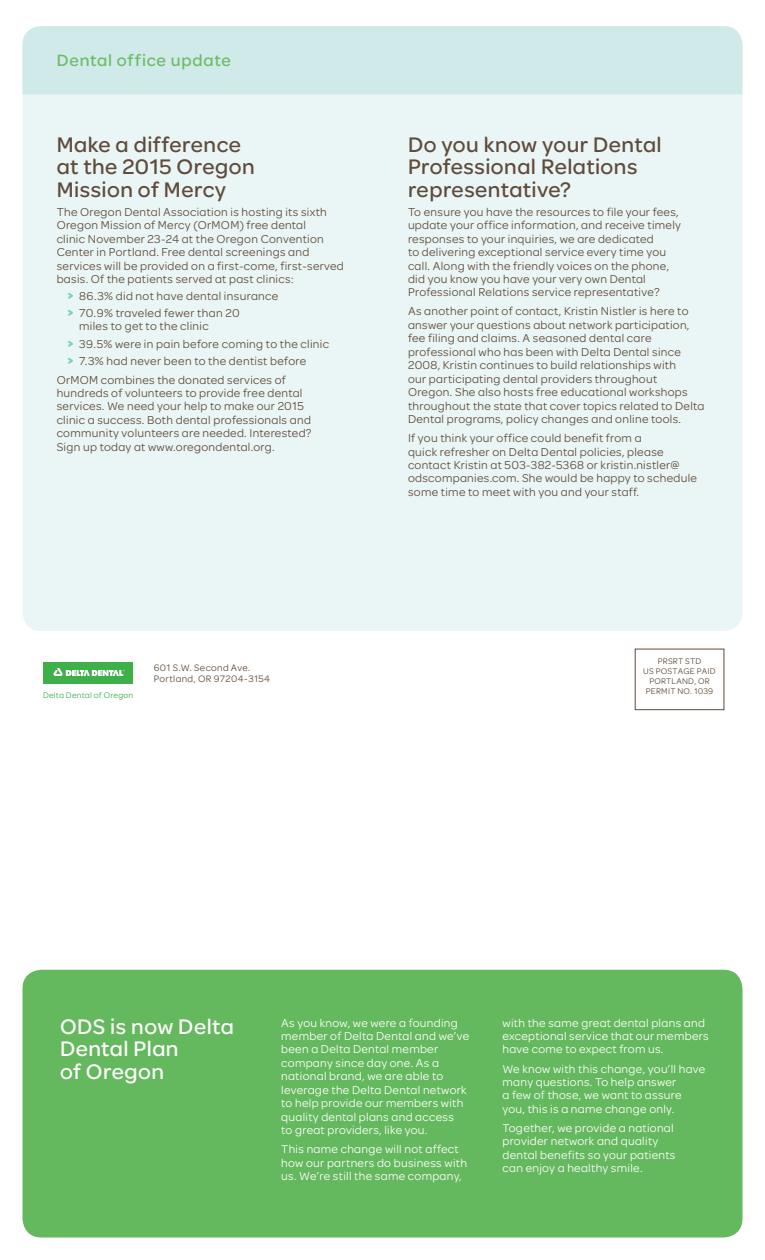
<style>
.page{position:relative;width:765px;height:1260px;background:#fff}
.page>*{position:absolute;margin:0;border:0;box-sizing:border-box;transform-origin:0 0}
.t1{font:500 22.5px/22.5px "Omnes Moda";letter-spacing:.02em;color:#604b3b}
.t2{font:500 22.5px/22.5px "Omnes Moda";letter-spacing:.02em;color:#fff}
.t3{font:500 17.5px "Omnes Moda";letter-spacing:.045em;color:#6dbc66}
.t4{font:12.25px/13.5px "Omnes Moda";letter-spacing:.025em;color:#604b3b}
.t5{font:12.25px/13.5px "Omnes Moda";letter-spacing:.025em;color:#fff}
.t6{font:10px/11.2px "Omnes Moda";letter-spacing:.04em;color:#604b3b}
.t7{font:8.75px/10px "Omnes Moda";letter-spacing:.025em;color:#604b3b;text-align:center}
.t8{font:8.62px "Omnes Moda";letter-spacing:.025em;color:#3eb049}
.s1{font-weight:700;font-size:12.5px;color:#7acbc4}
</style>
<div class="page">
<div style="left:22px;top:26px;width:721px;height:605px;background:#eaf6f5;border-radius:19px"></div>
<div style="left:23px;top:26px;width:719px;height:68px;background:#cfeae8"></div>
<div style="left:22px;top:970px;width:721px;height:268px;background:#64b85d;border-radius:19px"></div>
<div style="left:635px;top:649px;width:89px;height:61px;border:1px solid #604b3b"></div>
<div style="left:44px;top:662px;width:89px;height:22px;background:#3eb049"></div>
<svg style="left:53px;top:668px;width:72px;height:8px"></svg>
<h2 class="t3" style="left:57px;top:48px;width:176px">Dental office update</h2>
<h1 class="t1" style="left:57px;top:132px;width:200px">Make a difference at the 2015 Oregon<br>Mission of Mercy</h1>
<p class="t4" style="left:57px;top:204px;width:289px">The Oregon Dental Association is hosting its sixth Oregon Mission of Mercy (OrMOM) free dental<br>clinic November 23-24 at the Oregon Convention Center in Portland. Free dental screenings and services will be provided on a first-come, first-served basis. Of the patients served at past clinics:</p>
<p class="t4" style="left:68px;top:287px;width:212px;line-height:17px"><span class="s1">&gt;</span> 86.3% did not have dental insurance <span class="s1">&gt;</span> 70.9% traveled fewer than 20</p>
<p class="t4" style="left:68px;top:317px;width:263px;line-height:17px;text-indent:11px">miles to get to the clinic<br><span class="s1">&gt;</span> 39.5% were in pain before coming to the clinic <span class="s1">&gt;</span> 7.3% had never been to the dentist before</p>
<p class="t4" style="left:57px;top:372px;width:256px">OrMOM combines the donated services of hundreds of volunteers to provide free dental services. We need your help to make our 2015 clinic a success. Both dental professionals and community volunteers are needed. Interested?<br>Sign up today at www.oregondental.org.</p>
<p class="t8" style="left:43px;top:689px;width:92px">Delta Dental of Oregon</p>
<p class="t6" style="left:154px;top:661px;width:118px">601 S.W. Second Ave.<br>Portland, OR 97204-3154</p>
<h1 class="t1" style="left:408px;top:132px;width:255px">Do you know your Dental<br>Professional Relations representative?</h1>
<p class="t4" style="left:408px;top:204px;width:274px">To ensure you have the resources to file your fees, update your office information, and receive timely responses to your inquiries, we are dedicated<br>to delivering exceptional service every time you call. Along with the friendly voices on the phone, did you know you have your very own Dental Professional Relations service representative?</p>
<p class="t4" style="left:408px;top:304px;width:298px">As another point of contact, Kristin Nistler is here to answer your questions about network participation, fee filing and claims. A seasoned dental care professional who has been with Delta Dental since 2008, Kristin continues to build relationships with<br>our participating dental providers throughout Oregon. She also hosts free educational workshops throughout the state that cover topics related to Delta Dental programs, policy changes and online tools.</p>
<p class="t4" style="left:408px;top:431px;width:290px">If you think your office could benefit from a<br>quick refresher on Delta Dental policies, please contact Kristin at 503-382-5368 or kristin.nistler@ odscompanies.com. She would be happy to schedule some time to meet with you and your staff.</p>
<p class="t7" style="left:643px;top:655px;width:74px">PRSRT STD<br>US POSTAGE PAID<br>PORTLAND, OR<br>PERMIT NO. 1039</p>
<h1 class="t2" style="left:60px;top:1014px;width:175px">ODS is now Delta<br>Dental Plan<br>of Oregon</h1>
<p class="t5" style="left:281px;top:1015px;width:189px">As you know, we were a founding member of Delta Dental and we’ve been a Delta Dental member company since day one. As a national brand, we are able to leverage the Delta Dental network to help provide our members with quality dental plans and access<br>to great providers, like you.</p>
<p class="t5" style="left:281px;top:1142px;width:187px">This name change will not affect how our partners do business with us. We’re still the same company,</p>
<p class="t5" style="left:503px;top:1015px;width:208px">with the same great dental plans and exceptional service that our members have come to expect from us.</p>
<p class="t5" style="left:503px;top:1061px;width:204px">We know with this change, you’ll have many questions. To help answer<br>a few of those, we want to assure you, this is a name change only.</p>
<p class="t5" style="left:503px;top:1120px;width:174px">Together, we provide a national provider network and quality dental benefits so your patients can enjoy a healthy smile.</p>
</div>
